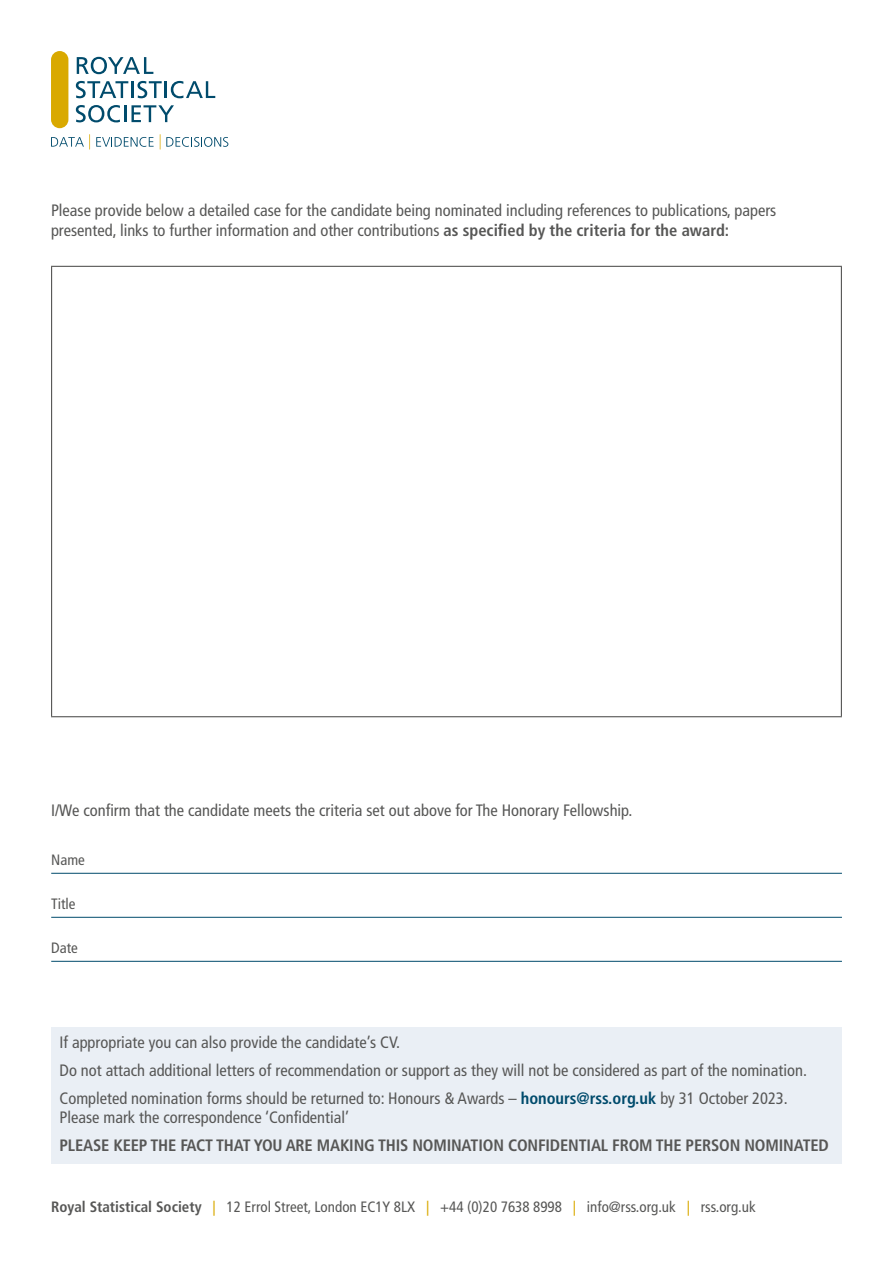
<style>
.page{position:relative;width:893px;height:1263px;background:#fff}
.page>*{position:absolute;margin:0;border:0;box-sizing:border-box;transform-origin:0 0}
.t1{font:condensed 16.5px/19.5px "Frutiger LT Std";color:#575756}
.t2{font:700 condensed 16.5px "Frutiger LT Std";letter-spacing:-.01em;color:#575756}
.t3{font:condensed 15px "Frutiger LT Std";color:#575756}
.s1{font-weight:700}
.s2{font-weight:700;color:#004b6c}
.s3{color:#d9a900}
</style>
<div class="page">
<div style="left:51px;top:1027px;width:791px;height:136px;background:#eaeff5"></div>
<svg style="left:77px;top:57px;width:76px;height:17px"></svg>
<svg style="left:76px;top:81px;width:52px;height:17px"></svg>
<hr style="left:131px;top:81px;width:3px;height:17px;background:#004b6c">
<svg style="left:137px;top:81px;width:78px;height:17px"></svg>
<svg style="left:76px;top:105px;width:98px;height:17px"></svg>
<div style="left:51px;top:51px;width:17px;height:77px;background:#d9a900;border-radius:9px"></div>
<svg style="left:51px;top:134px;width:39px;height:16px"></svg>
<svg style="left:96px;top:137px;width:58px;height:10px"></svg>
<svg style="left:160px;top:134px;width:68px;height:16px"></svg>
<hr style="left:51px;top:266px;width:791px;height:1px;background:#575756">
<hr style="left:51px;top:267px;width:1px;height:449px;background:#575756">
<hr style="left:841px;top:267px;width:1px;height:449px;background:#575756">
<hr style="left:51px;top:716px;width:791px;height:1px;background:#575756">
<hr style="left:51px;top:873px;width:791px;height:1px;background:#004b6c">
<hr style="left:51px;top:917px;width:791px;height:1px;background:#004b6c">
<hr style="left:51px;top:961px;width:791px;height:1px;background:#004b6c">
<p class="t1" style="left:51px;top:201px;width:727px">Please provide below a detailed case for the candidate being nominated including references to publications, papers presented, links to further information and other contributions <span class="s1">as specified by the criteria for the award:</span></p>
<p class="t1" style="left:51px;top:800px;width:583px">I/We confirm that the candidate meets the criteria set out above for The Honorary Fellowship.</p>
<p class="t3" style="left:51px;top:851px;width:35px">Name</p>
<p class="t3" style="left:51px;top:895px;width:26px">Title</p>
<p class="t3" style="left:51px;top:939px;width:28px">Date</p>
<p class="t1" style="left:60px;top:1032px;width:342px">If appropriate you can also provide the candidate’s CV.</p>
<p class="t1" style="left:60px;top:1060px;width:749px">Do not attach additional letters of recommendation or support as they will not be considered as part of the nomination.</p>
<p class="t1" style="left:60px;top:1088px;width:730px">Completed nomination forms should be returned to: Honours &amp; Awards – <span class="s2">honours@rss.org.uk</span> by 31 October 2023.<br>Please mark the correspondence ‘Confidential’</p>
<p class="t2" style="left:60px;top:1136px;width:771px">PLEASE KEEP THE FACT THAT YOU ARE MAKING THIS NOMINATION CONFIDENTIAL FROM THE PERSON NOMINATED</p>
<p class="t3" style="left:51px;top:1197px;width:706px"><span class="s1">Royal Statistical Society</span> <span class="s3">|</span> 12 Errol Street, London EC1Y 8LX <span class="s3">|</span> +44 (0)20 7638 8998 <span class="s3">|</span> info@rss.org.uk <span class="s3">|</span> rss.org.uk</p>
</div>
